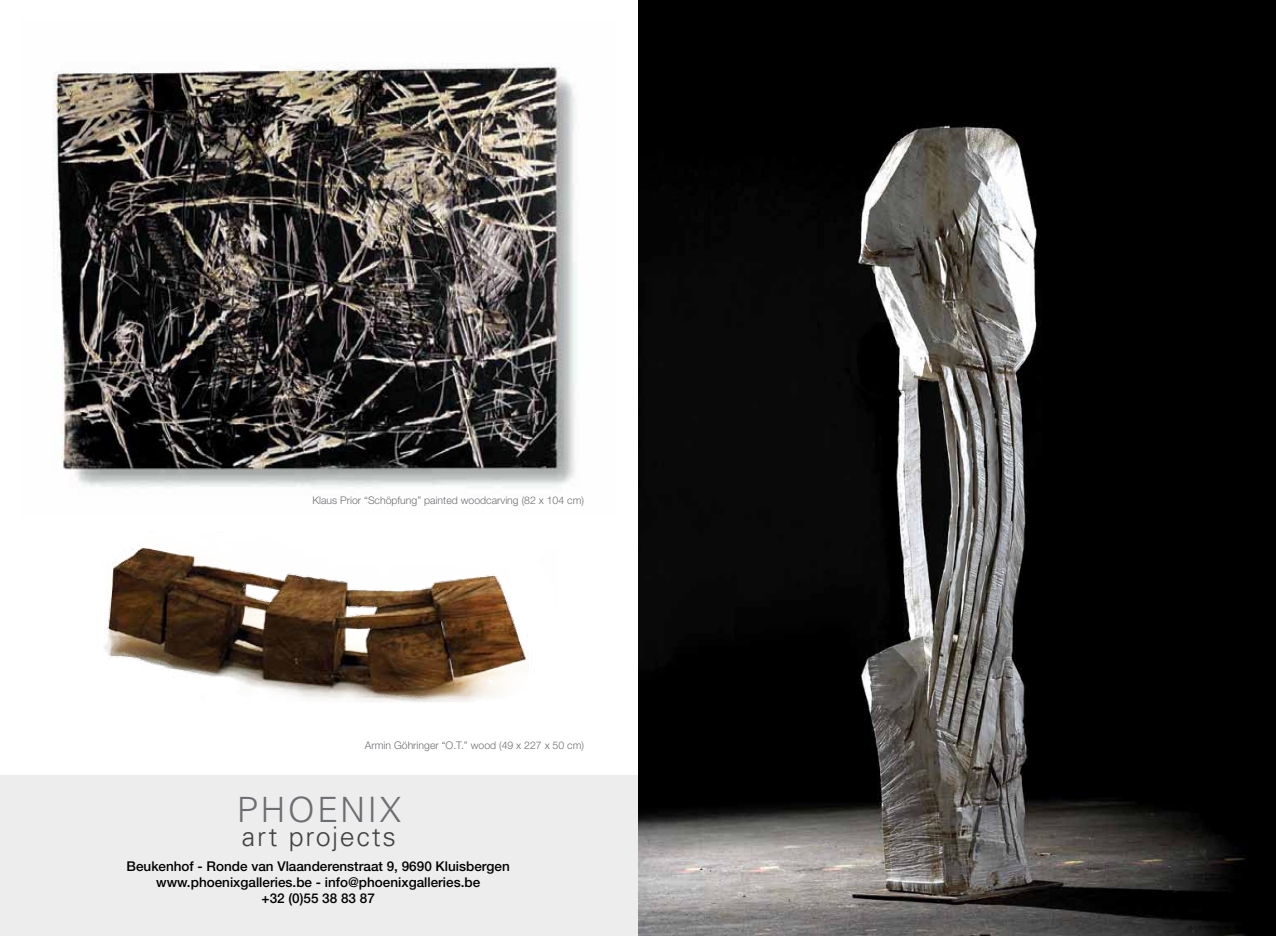
<style>
.page{position:relative;width:1276px;height:936px;background:#fff}
.page>*{position:absolute;margin:0;border:0;box-sizing:border-box;transform-origin:0 0}
.t1{font:300 34.8px "Univers LT Std";letter-spacing:.065em;color:#6d6e71}
.t2{font:300 27px "Univers LT Std";letter-spacing:.06em;color:#414042}
.t3{font:500 13.5px/16.2px "Helvetica Neue LT Std";color:#000;text-align:center}
.t4{font:300 10.5px "Helvetica Neue LT Std";color:#6d6e71}
</style>
<div class="page">
<div style="left:0;top:775px;width:638px;height:160px;background:#ededee"></div>
<img style="left:638px;top:0;width:638px;height:935px">
<img style="left:104px;top:547px;width:423px;height:156px">
<img style="left:53px;top:63px;width:524px;height:424px">
<p class="t4" style="left:312px;top:493px;width:273px">Klaus Prior “Schöpfung” painted woodcarving (82 x 104 cm)</p>
<p class="t4" style="left:365px;top:738px;width:221px">Armin Göhringer “O.T.” wood (49 x 227 x 50 cm)</p>
<h1 class="t1" style="left:237px;top:788px;width:166px">Phoenix</h1>
<h2 class="t2" style="left:242px;top:820px;width:155px">art projects</h2>
<p class="t3" style="left:127px;top:857px;width:385px">Beukenhof - Ronde van Vlaanderenstraat 9, 9690 Kluisbergen www.phoenixgalleries.be - info@phoenixgalleries.be<br>+32 (0)55 38 83 87</p>
</div>
